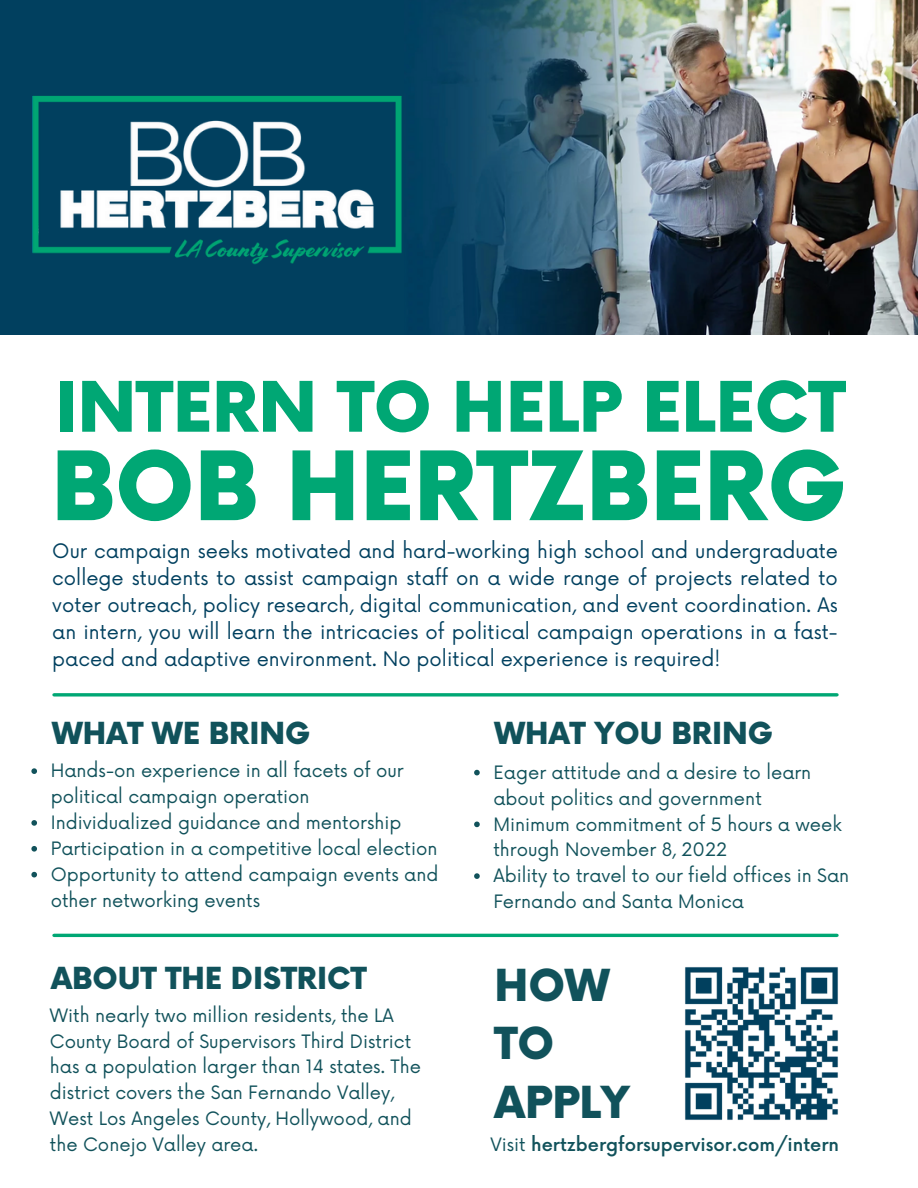
<style>
.page{position:relative;width:918px;height:1188px;background:#fff}
.page>*{position:absolute;margin:0;border:0;box-sizing:border-box;transform-origin:0 0}
.t1{font:900 93px "Now";color:#00a774}
.t2{font:900 67.8px "Now";color:#00a774}
.t3{font:900 43.05px/58.8px "Now";color:#11525b}
.t4{font:900 29.7px "Now";color:#11525b}
.t5{font:19.5px/27px "Now";color:#01405f;text-align:justify}
.t6{font:18px/25.8px "Now";color:#11525b}
.t7{font:500 18px "Now";color:#11525b}
.s1{font-weight:400}
</style>
<div class="page">
<svg style="left:474px;top:770px;width:6px;height:5px"></svg>
<svg style="left:474px;top:822px;width:6px;height:5px"></svg>
<svg style="left:474px;top:873px;width:6px;height:6px"></svg>
<svg style="left:54px;top:693px;width:783px;height:4px;background:#27b489"></svg>
<img style="left:404px;top:0;width:514px;height:334px">
<div style="left:0;top:0;width:404px;height:334px;background:#01405f"></div>
<img style="left:32px;top:92px;width:376px;height:173px">
<hr style="left:54px;top:934px;width:783px;height:3px;background:#00a774">
<img style="left:685px;top:967px;width:153px;height:153px">
<svg style="left:31px;top:768px;width:6px;height:6px"></svg>
<svg style="left:31px;top:820px;width:6px;height:6px"></svg>
<svg style="left:31px;top:846px;width:6px;height:6px"></svg>
<svg style="left:31px;top:872px;width:6px;height:5px"></svg>
<h2 class="t2" style="left:54px;top:371px;width:792px">INTERN TO HELP ELECT</h2>
<h1 class="t1" style="left:51px;top:436px;width:797px">BOB HERTZBERG</h1>
<p class="t5" style="left:52px;top:539px;width:787px">Our campaign seeks motivated and hard-working high school and undergraduate college students to assist campaign staff on a wide range of projects related to voter outreach, policy research, digital communication, and event coordination. As an intern, you will learn the intricacies of political campaign operations in a fast&shy;paced and adaptive environment. No political experience is required!</p>
<h3 class="t4" style="left:52px;top:717px;width:260px">WHAT WE BRING</h3>
<h3 class="t4" style="left:495px;top:717px;width:280px">WHAT YOU BRING</h3>
<p class="t6" style="left:51px;top:759px;width:389px">Hands-on experience in all facets of our political campaign operation<br>Individualized guidance and mentorship Participation in a competitive local election Opportunity to attend campaign events and other networking events</p>
<p class="t6" style="left:493px;top:760px;width:357px">Eager attitude and a desire to learn about politics and government<br>Minimum commitment of 5 hours a week through November 8, 2022<br>Ability to travel to our field offices in San<br>Fernando and Santa Monica</p>
<h3 class="t4" style="left:51px;top:962px;width:317px">ABOUT THE DISTRICT</h3>
<h3 class="t3" style="left:495px;top:958px;width:137px">HOW<br>TO<br>APPLY</h3>
<p class="t7" style="left:490px;top:1135px;width:350px"><span class="s1">Visit</span> hertzbergforsupervisor.com/intern</p>
<p class="t6" style="left:50px;top:1003px;width:373px">With nearly two million residents, the LA County Board of Supervisors Third District has a population larger than 14 states. The district covers the San Fernando Valley, West Los Angeles County, Hollywood, and the Conejo Valley area.</p>
</div>
